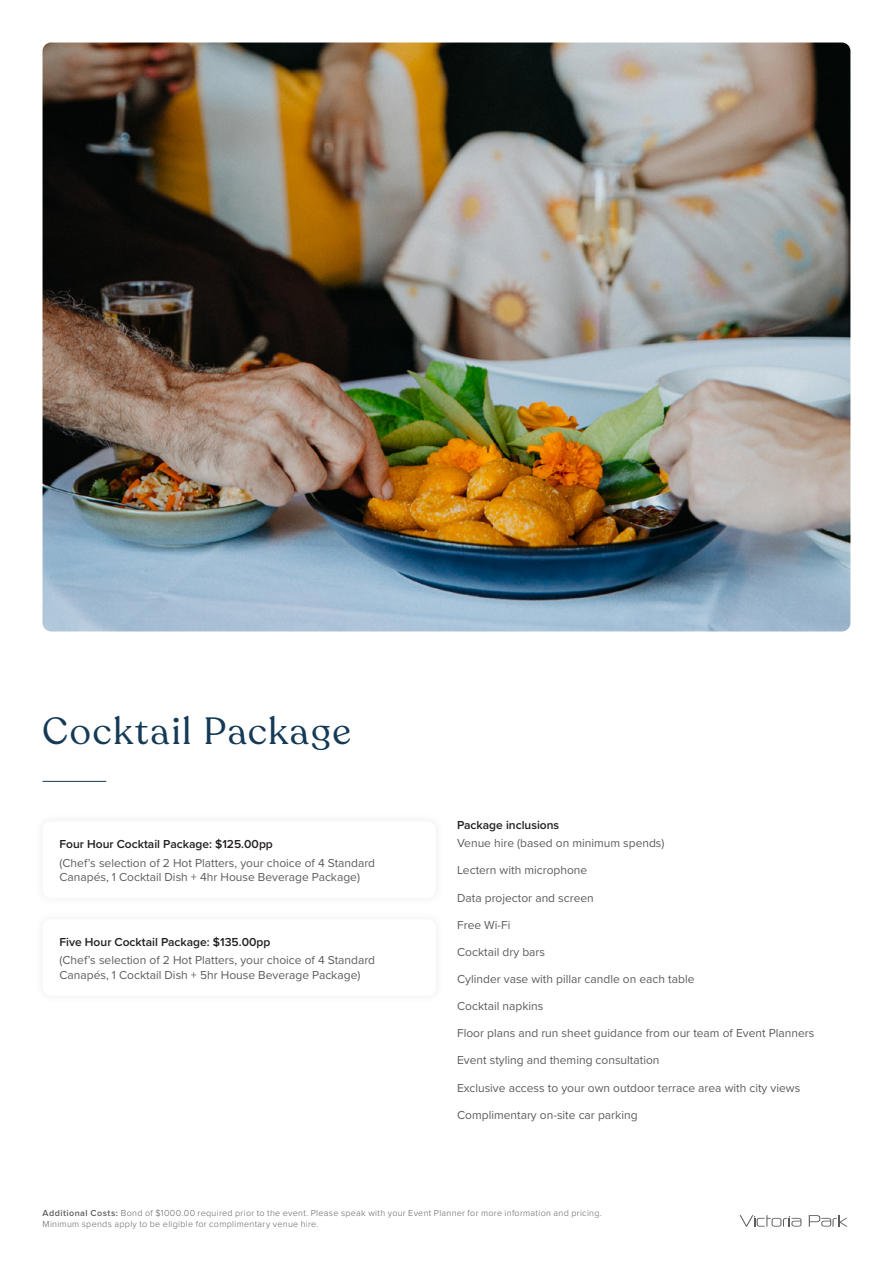
<style>
.page{position:relative;width:893px;height:1263px;background:#fff}
.page>*{position:absolute;margin:0;border:0;box-sizing:border-box;transform-origin:0 0}
.t1{font:37.5px "Recoleta";letter-spacing:.045em;color:#143a55}
.t2{font:12px/14.4px "Proxima Nova";color:#5d5d5d}
.t3{font:600 12px "Proxima Nova";color:#231f20}
.t4{font:300 9px/10.8px "Proxima Nova";letter-spacing:.035em;color:#636262}
.s1{font-weight:600;color:#5d5d5d}
</style>
<div class="page">
<svg style="left:740px;top:1215px;width:61px;height:12px"></svg>
<svg style="left:809px;top:1215px;width:39px;height:11px"></svg>
<img style="left:43px;top:43px;width:807px;height:588px">
<hr style="left:43px;top:781px;width:63px;height:1px;background:#143a55">
<h1 class="t1" style="left:43px;top:708px;width:310px">Cocktail Package</h1>
<p class="t3" style="left:60px;top:835px;width:215px">Four Hour Cocktail Package: $125.00pp</p>
<p class="t2" style="left:60px;top:855px;width:317px">(Chef’s selection of 2 Hot Platters, your choice of 4 Standard<br>Canapés, 1 Cocktail Dish + 4hr House Beverage Package)</p>
<p class="t3" style="left:60px;top:933px;width:212px">Five Hour Cocktail Package: $135.00pp</p>
<p class="t2" style="left:60px;top:952px;width:317px">(Chef’s selection of 2 Hot Platters, your choice of 4 Standard<br>Canapés, 1 Cocktail Dish + 5hr House Beverage Package)</p>
<p class="t3" style="left:457px;top:815px;width:104px">Package inclusions</p>
<p class="t2" style="left:457px;top:835px;width:209px">Venue hire (based on minimum spends)</p>
<p class="t2" style="left:457px;top:863px;width:132px">Lectern with microphone</p>
<p class="t2" style="left:457px;top:890px;width:138px">Data projector and screen</p>
<p class="t2" style="left:457px;top:917px;width:55px">Free Wi-Fi</p>
<p class="t2" style="left:457px;top:944px;width:90px">Cocktail dry bars</p>
<p class="t2" style="left:457px;top:971px;width:239px">Cylinder vase with pillar candle on each table</p>
<p class="t2" style="left:457px;top:998px;width:88px">Cocktail napkins</p>
<p class="t2" style="left:457px;top:1025px;width:359px">Floor plans and run sheet guidance from our team of Event Planners</p>
<p class="t2" style="left:457px;top:1053px;width:204px">Event styling and theming consultation</p>
<p class="t2" style="left:457px;top:1080px;width:345px">Exclusive access to your own outdoor terrace area with city views</p>
<p class="t2" style="left:457px;top:1107px;width:182px">Complimentary on-site car parking</p>
<p class="t4" style="left:43px;top:1207px;width:561px"><span class="s1">Additional Costs:</span> Bond of $1000.00 required prior to the event. Please speak with your Event Planner for more information and pricing.<br>Minimum spends apply to be eligible for complimentary venue hire.</p>
</div>
